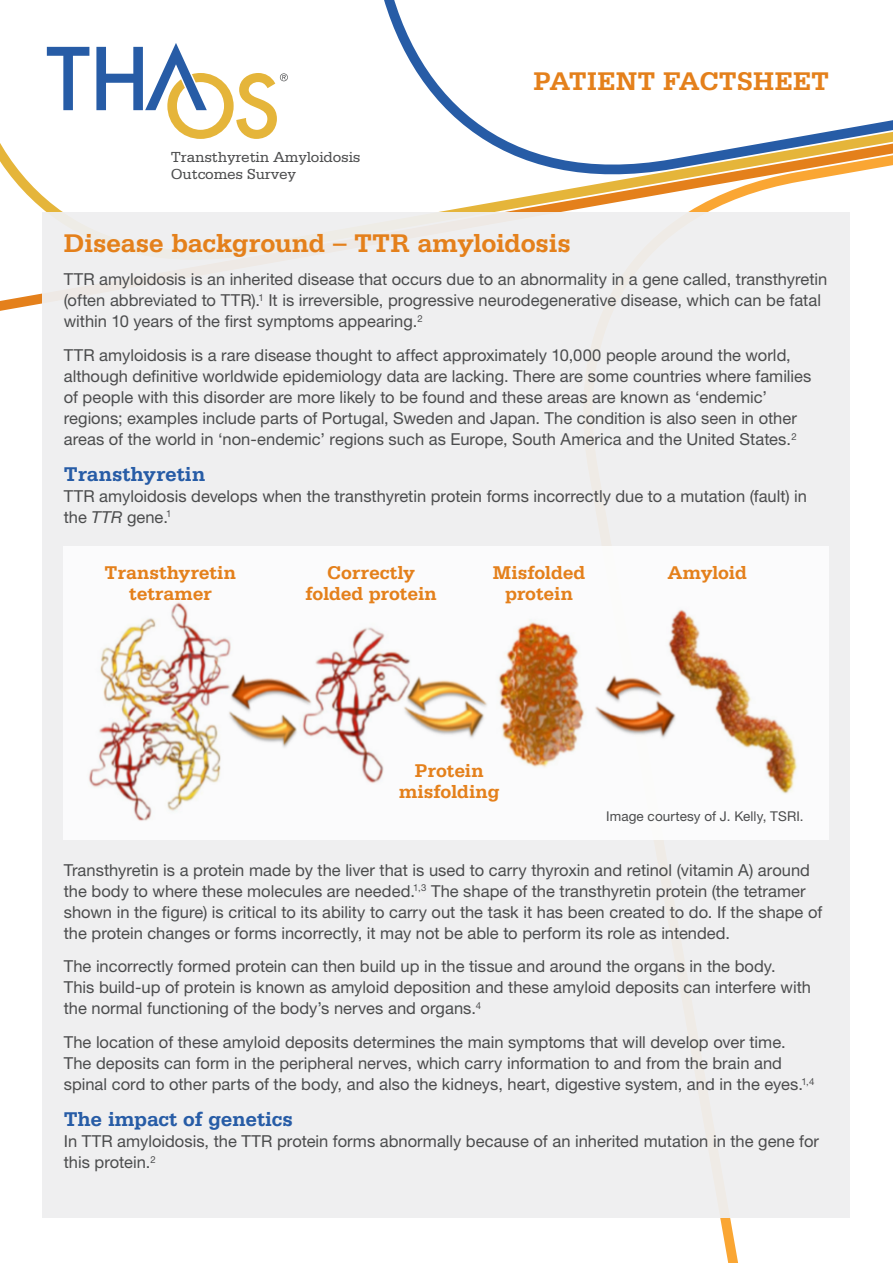
<style>
.page{position:relative;width:893px;height:1263px;background:#fff}
.page>*{position:absolute;margin:0;border:0;box-sizing:border-box;transform-origin:0 0}
.Head{font:700 27px "Serifa Std";letter-spacing:-.015em;color:#e4801b}
.Sub_sub{font:700 27px "Serifa Std";color:#e4801b}
.t1{font:700 21px "Serifa Std";letter-spacing:-.005em;color:#275ca6}
.Sub_sub-2{font:700 19.5px/21.5px "Serifa Std";letter-spacing:-.015em;color:#e4801b;text-align:center}
.Text{font:16.5px/21px "Helvetica Neue LT Std";color:#4b4c4d}
.t2{font:15.45px/16.6px "Serifa Std";letter-spacing:-.01em;color:#4b4c4d}
.Text-2{font:13.5px "Helvetica Neue LT Std";letter-spacing:.01em;color:#4b4c4d}
.s1{font-style:italic}
</style>
<div class="page">
<svg style="left:0;top:0;width:558px;height:280px"></svg>
<svg style="left:558px;top:120px;width:335px;height:1143px"></svg>
<svg style="left:47px;top:47px;width:42px;height:63px"></svg>
<svg style="left:96px;top:43px;width:192px;height:96px"></svg>
<div style="left:43px;top:213px;width:807px;height:1005px;background:#efeff0"></div>
<img style="left:74px;top:546px;width:751px;height:294px">
<p class="t2" style="left:171px;top:149px;width:191px">Transthyretin Amyloidosis<br>Outcomes Survey</p>
<p class="Sub_sub" style="left:533px;top:65px;width:297px">PATIENT FACTSHEET</p>
<p class="Head" style="left:64px;top:227px;width:509px">Disease background – TTR amyloidosis</p>
<p class="Text" style="left:64px;top:269px;width:765px">TTR amyloidosis is an inherited disease that occurs due to an abnormality in a gene called, transthyretin (often abbreviated to TTR).<sup>1</sup> It is irreversible, progressive neurodegenerative disease, which can be fatal within 10 years of the first symptoms appearing.<sup>2</sup></p>
<p class="Text" style="left:64px;top:344px;width:749px">TTR amyloidosis is a rare disease thought to affect approximately 10,000 people around the world, although definitive worldwide epidemiology data are lacking. There are some countries where families of people with this disorder are more likely to be found and these areas are known as ‘endemic’ regions; examples include parts of Portugal, Sweden and Japan. The condition is also seen in other areas of the world in ‘non-endemic’ regions such as Europe, South America and the United States.<sup>2</sup></p>
<p class="t1" style="left:64px;top:462px;width:143px">Transthyretin</p>
<p class="Text" style="left:64px;top:485px;width:745px">TTR amyloidosis develops when the transthyretin protein forms incorrectly due to a mutation (fault) in the <span class="s1">TTR</span> gene.<sup>1</sup></p>
<p class="Sub_sub-2" style="left:105px;top:561px;width:133px">Transthyretin</p>
<p class="Sub_sub-2" style="left:129px;top:583px;width:84px">tetramer</p>
<p class="Sub_sub-2" style="left:305px;top:561px;width:134px">Correctly folded protein</p>
<p class="Sub_sub-2" style="left:493px;top:561px;width:94px">Misfolded protein</p>
<p class="Sub_sub-2" style="left:667px;top:561px;width:81px">Amyloid</p>
<p class="Sub_sub-2" style="left:399px;top:759px;width:102px">Protein misfolding</p>
<p class="Text-2" style="left:606px;top:808px;width:199px">Image courtesy of J. Kelly, TSRI.</p>
<p class="Text" style="left:64px;top:859px;width:760px">Transthyretin is a protein made by the liver that is used to carry thyroxin and retinol (vitamin A) around the body to where these molecules are needed.<sup>1,3</sup> The shape of the transthyretin protein (the tetramer shown in the figure) is critical to its ability to carry out the task it has been created to do. If the shape of the protein changes or forms incorrectly, it may not be able to perform its role as intended.</p>
<p class="Text" style="left:64px;top:956px;width:749px">The incorrectly formed protein can then build up in the tissue and around the organs in the body.<br>This build-up of protein is known as amyloid deposition and these amyloid deposits can interfere with the normal functioning of the body’s nerves and organs.<sup>4</sup></p>
<p class="Text" style="left:64px;top:1031px;width:752px">The location of these amyloid deposits determines the main symptoms that will develop over time.<br>The deposits can form in the peripheral nerves, which carry information to and from the brain and spinal cord to other parts of the body, and also the kidneys, heart, digestive system, and in the eyes.<sup>1,4</sup></p>
<p class="t1" style="left:64px;top:1107px;width:231px">The impact of genetics</p>
<p class="Text" style="left:64px;top:1130px;width:757px">In TTR amyloidosis, the TTR protein forms abnormally because of an inherited mutation in the gene for this protein.<sup>2</sup></p>
</div>
